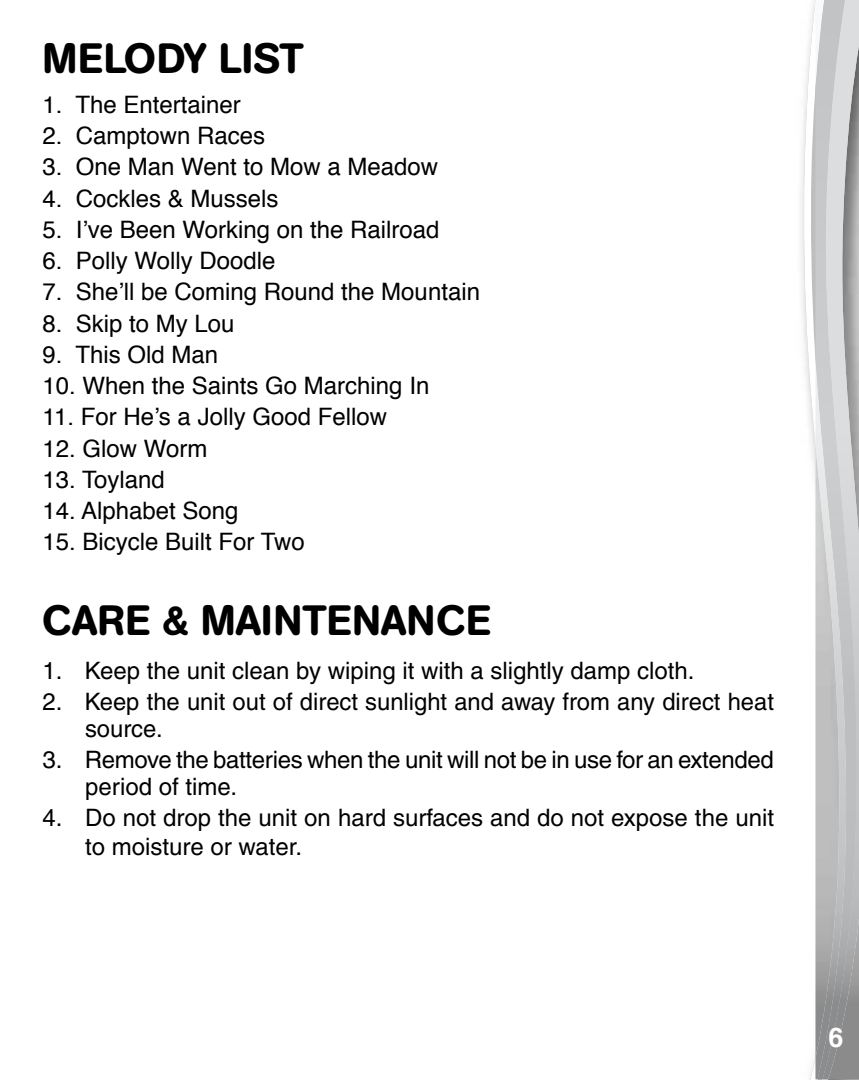
<style>
.page{position:relative;width:859px;height:1080px;background:#fff}
.page>*{position:absolute;margin:0;border:0;box-sizing:border-box;transform-origin:0 0}
.t1{font:500 42px "AG Book Rounded";color:#000}
.t2{font:700 27px "Helvetica";color:#fff}
.t3{font:24px "Helvetica";color:#000}
.t4{font:500 24px/27px "Helvetica";color:#000}
</style>
<div class="page">
<svg style="left:803px;top:0;width:12px;height:1080px"></svg>
<svg style="left:815px;top:1079px;width:13px;height:1px"></svg>
<img style="left:858px;top:0;width:1px;height:1079px">
<img style="left:848px;top:0;width:10px;height:1079px">
<img style="left:815px;top:0;width:33px;height:1079px">
<h1 class="t1" style="left:42px;top:34px;width:263px">MELODY LIST</h1>
<p class="t3" style="left:42px;top:88px;width:200px">1. The Entertainer</p>
<p class="t3" style="left:42px;top:119px;width:224px">2. Camptown Races</p>
<p class="t3" style="left:42px;top:151px;width:397px">3. One Man Went to Mow a Meadow</p>
<p class="t3" style="left:42px;top:182px;width:238px">4. Cockles &amp; Mussels</p>
<p class="t3" style="left:42px;top:213px;width:399px">5. I’ve Been Working on the Railroad</p>
<p class="t3" style="left:42px;top:244px;width:234px">6. Polly Wolly Doodle</p>
<p class="t3" style="left:42px;top:276px;width:439px">7. She’ll be Coming Round the Mountain</p>
<p class="t3" style="left:42px;top:307px;width:194px">8. Skip to My Lou</p>
<p class="t3" style="left:42px;top:338px;width:177px">9. This Old Man</p>
<p class="t3" style="left:42px;top:369px;width:388px">10. When the Saints Go Marching In</p>
<p class="t3" style="left:42px;top:401px;width:346px">11. For He’s a Jolly Good Fellow</p>
<p class="t3" style="left:42px;top:432px;width:166px">12. Glow Worm</p>
<p class="t3" style="left:42px;top:463px;width:124px">13. Toyland</p>
<p class="t3" style="left:42px;top:494px;width:198px">14. Alphabet Song</p>
<p class="t3" style="left:42px;top:526px;width:264px">15. Bicycle Built For Two</p>
<h1 class="t1" style="left:42px;top:596px;width:450px">CARE &amp; MAINTENANCE</h1>
<p class="t4" style="left:42px;top:657px;width:654px">1. Keep the unit clean by wiping it with a slightly damp cloth.</p>
<p class="t4" style="left:85px;top:688px;width:690px;text-indent:-43px">2. Keep the unit out of direct sunlight and away from any direct heat source.</p>
<p class="t4" style="left:85px;top:746px;width:690px;text-indent:-43px">3. Remove the batteries when the unit will not be in use for an extended period of time.</p>
<p class="t4" style="left:85px;top:804px;width:690px;line-height:28.8px;text-indent:-43px">4. Do not drop the unit on hard surfaces and do not expose the unit to moisture or water.</p>
<p class="t2" style="left:828px;top:1019px;width:17px">6</p>
</div>
